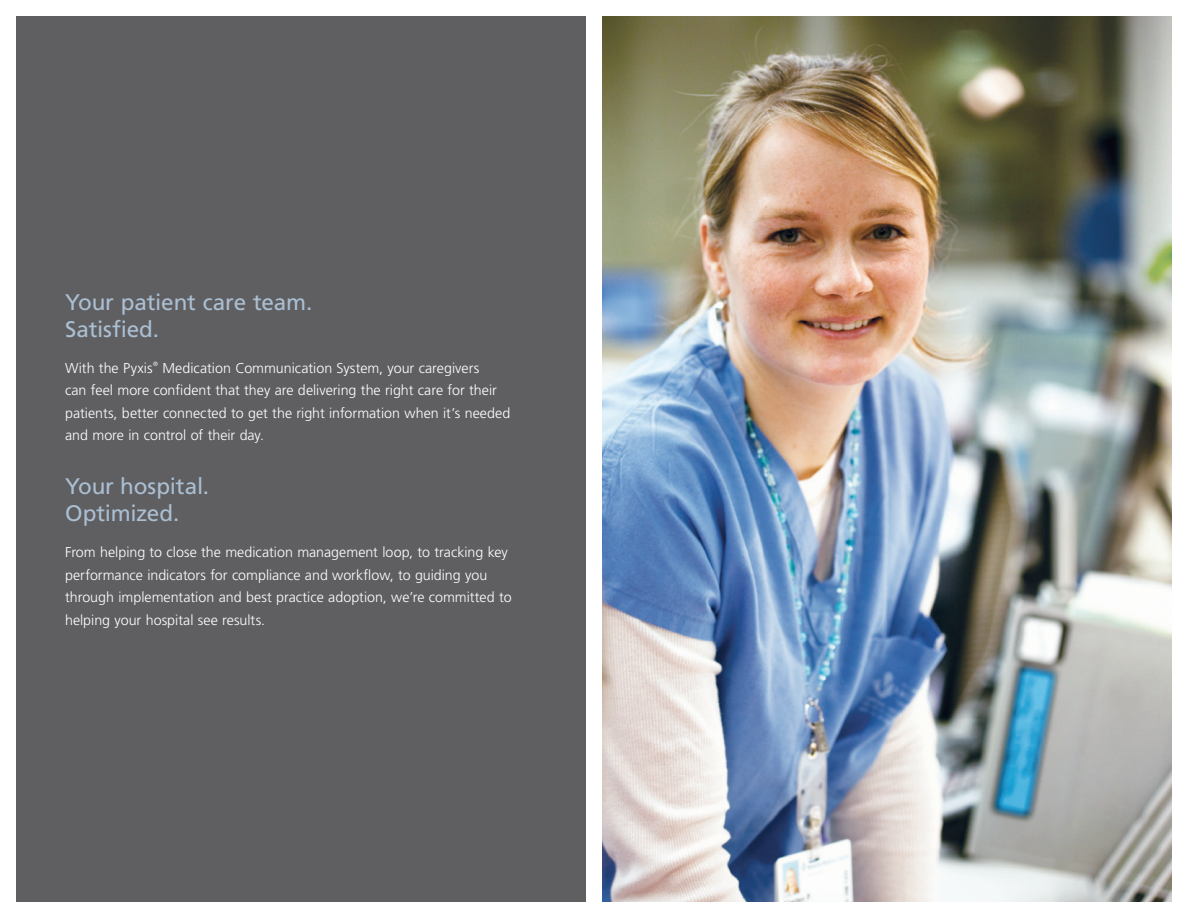
<style>
.page{position:relative;width:1188px;height:918px;background:#fff}
.page>*{position:absolute;margin:0;border:0;box-sizing:border-box;transform-origin:0 0}
.Body_copy_2{font:22.5px/27px "Frutiger";letter-spacing:-.01em;color:#abbfd2}
.Subhead{font:22.5px/27px "Frutiger";letter-spacing:-.01em;color:#abbfd2}
.Body_copy_2-2{font:300 14.25px/22.5px "Frutiger";color:#fff}
.Body_copy_2-3{font:300 6.15px "Frutiger";color:#fff}
</style>
<div class="page">
<div style="left:16px;top:16px;width:570px;height:886px;background:#5f5f62"></div>
<img style="left:602px;top:16px;width:570px;height:886px">
<p class="Body_copy_2" style="left:65px;top:289px;width:249px">Your patient care team.<br>Satisfied.</p>
<p class="Body_copy_2-2" style="left:65px;top:357px;width:89px">With the Pyxis</p>
<p class="Body_copy_2-3" style="left:153px;top:361px;width:6px">®</p>
<p class="Body_copy_2-2" style="left:65px;top:357px;width:447px;text-indent:97px">Medication Communication System, your caregivers<br>can feel more confident that they are delivering the right care for their patients, better connected to get the right information when it’s needed and more in control of their day.</p>
<p class="Subhead" style="left:65px;top:473px;width:146px">Your hospital.<br>Optimized.</p>
<p class="Body_copy_2-2" style="left:65px;top:541px;width:448px">From helping to close the medication management loop, to tracking key performance indicators for compliance and workflow, to guiding you through implementation and best practice adoption, we’re committed to helping your hospital see results.</p>
</div>
